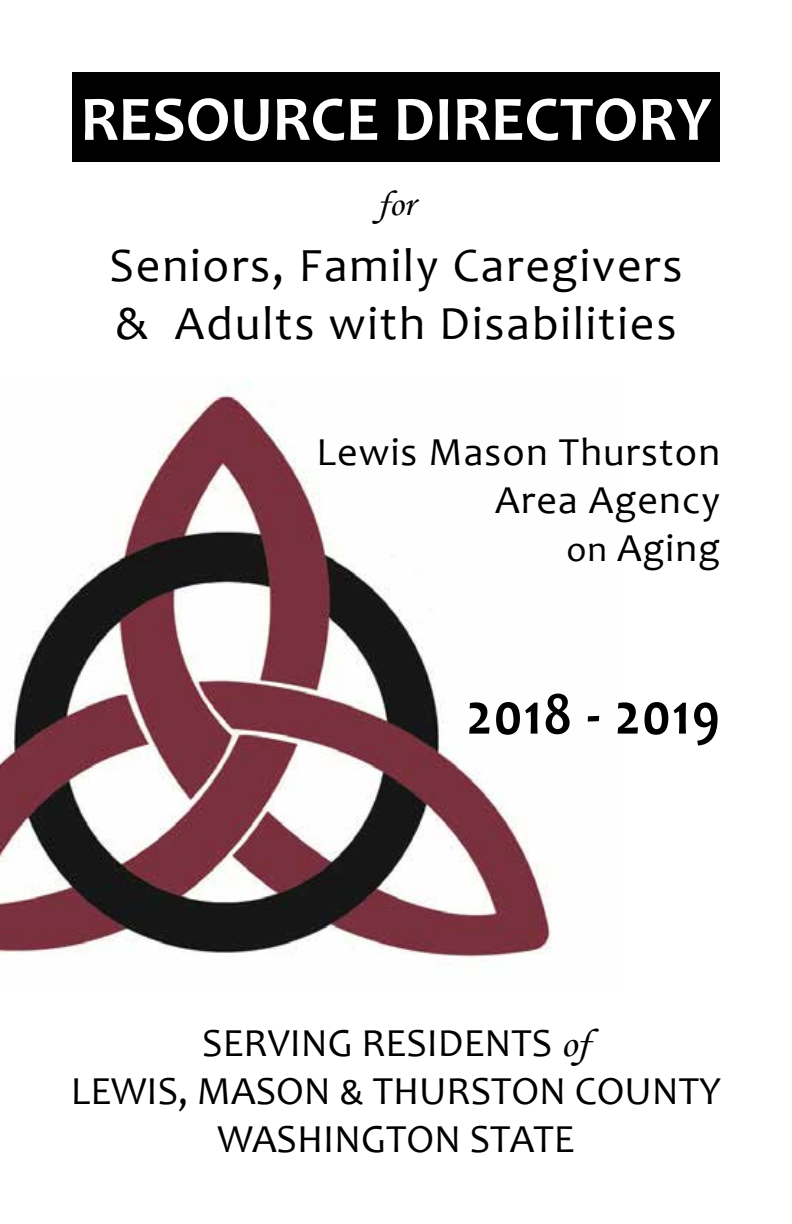
<style>
.page{position:relative;width:792px;height:1224px;background:#fff}
.page>*{position:absolute;margin:0;border:0;box-sizing:border-box;transform-origin:0 0}
.t1{font:700 64px "Candara";color:#fff}
.t2{font:700 60px "Candara";letter-spacing:.03em;color:#000;scale:.89 1}
.t3{font:48px/57.6px "Candara";letter-spacing:.04em;color:#000}
.t4{font:40px/48px "Candara";color:#000;text-align:center}
.t5{font:40px/48px "Candara";letter-spacing:.03em;color:#000;text-align:right}
.t6{font:36px "Monotype Corsiva";color:#000}
.s1{font-size:36px}
.s2{font-family:"Monotype Corsiva"}
.s3{font-family:"Calibri";font-size:36px}
</style>
<div class="page">
<img style="left:0;top:382px;width:552px;height:576px">
<div style="left:72px;top:72px;width:648px;height:89px;background:#000"></div>
<h1 class="t1" style="left:80px;top:79px;width:633px">RESOURCE DIRECTORY</h1>
<p class="t6" style="left:378px;top:182px;width:38px">for</p>
<p class="t3" style="left:109px;top:236px;width:575px">Seniors, Family Caregivers &amp; Adults with Disabilities</p>
<p class="t5" style="left:316px;top:428px;width:405px">Lewis Mason Thurston<br>Area Agency<br><span class="s1">on</span> Aging</p>
<h2 class="t2" style="left:467px;top:676px;width:286px">2018 - 2019</h2>
<p class="t4" style="left:71px;top:1019px;width:652px">SERVING RESIDENTS <span class="s2">of<br></span>LEWIS, MASON <span class="s3">&amp;</span> THURSTON COUNTY<br>WASHINGTON STATE</p>
</div>
